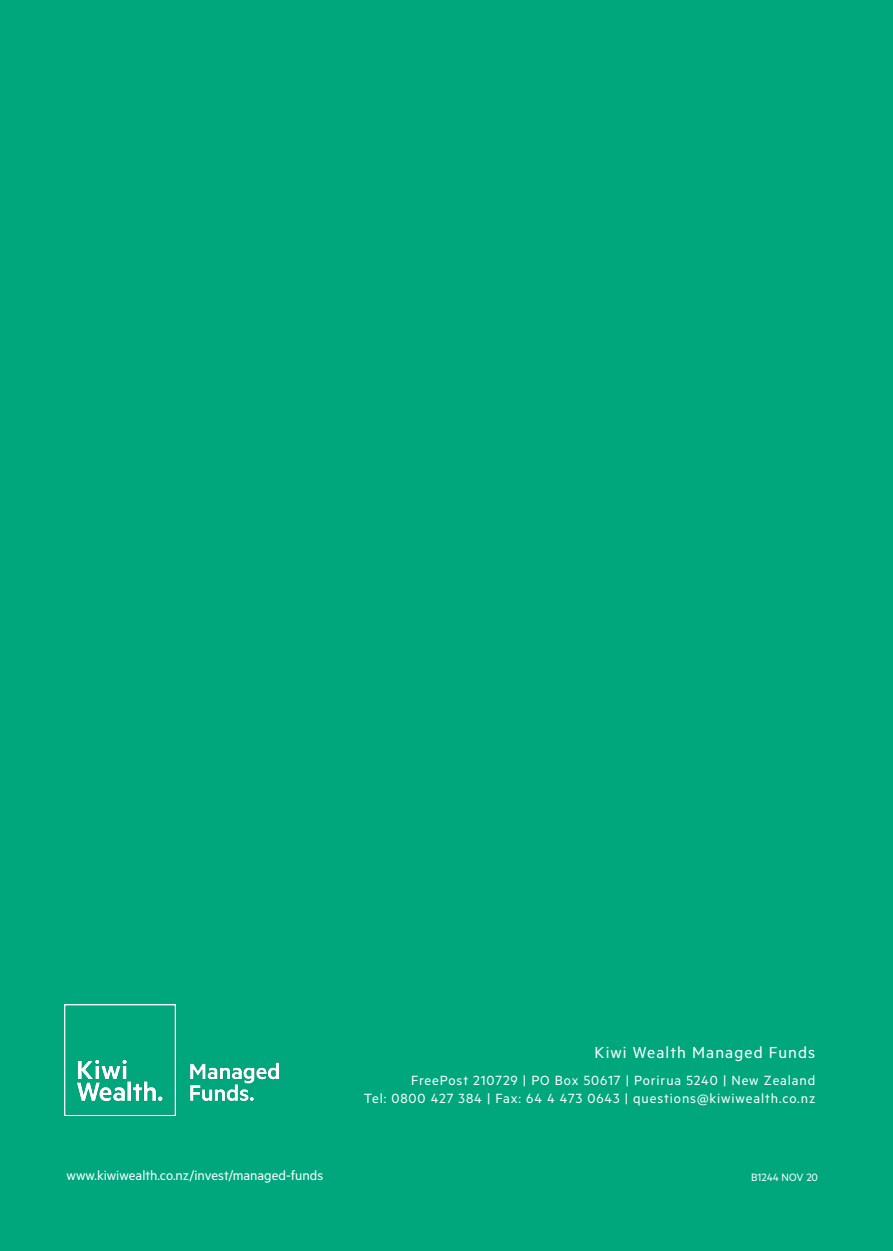
<style>
.page{position:relative;width:893px;height:1251px;background:#fff}
.page>*{position:absolute;margin:0;border:0;box-sizing:border-box;transform-origin:0 0}
.t1{font:18px "Metric";letter-spacing:.06em;color:#fff}
.t2{font:15px "Metric";letter-spacing:.06em;color:#fff}
.t3{font:15px "Metric";color:#fff}
.t4{font:12px "Metric";color:#fff}
</style>
<div class="page">
<div style="left:0;top:0;width:893px;height:1250px;background:#00a77d"></div>
<img style="left:65px;top:1004px;width:213px;height:110px">
<p class="t1" style="left:595px;top:1042px;width:222px">Kiwi Wealth Managed Funds</p>
<p class="t2" style="left:411px;top:1071px;width:406px">FreePost 210729 | PO Box 50617 | Porirua 5240 | New Zealand</p>
<p class="t2" style="left:364px;top:1089px;width:453px">Tel: 0800 427 384 | Fax: 64 4 473 0643 | questions@kiwiwealth.co.nz</p>
<p class="t3" style="left:67px;top:1166px;width:258px">www.kiwiwealth.co.nz/invest/managed-funds</p>
<p class="t4" style="left:751px;top:1170px;width:69px">B1244 NOV 20</p>
</div>
